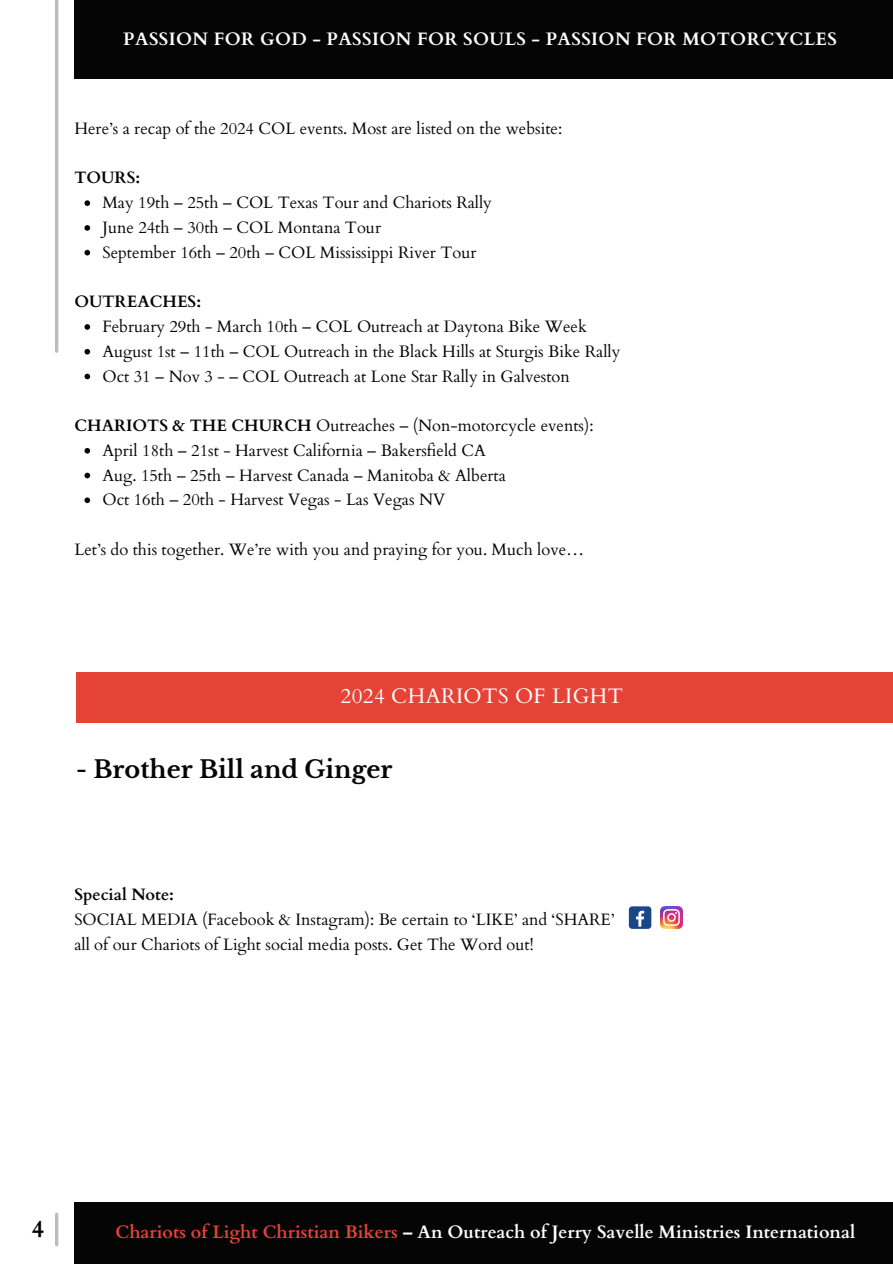
<style>
.page{position:relative;width:893px;height:1264px;background:#fff}
.page>*{position:absolute;margin:0;border:0;box-sizing:border-box;transform-origin:0 0}
.t1{font:700 24px "Libre Baskerville";color:#060506}
.t2{font:700 24px "Cardo";color:#000}
.t3{font:21px "Cardo";letter-spacing:.02em;color:#fff}
.t4{font:700 18px "Cardo";color:#fff}
.t5{font:700 18px "Cardo";letter-spacing:.02em;color:#fff}
.t6{font:16.5px "Cardo";color:#060506}
.t7{font:700 16.5px "Cardo";color:#060506}
.s1{font-weight:700}
.s2{color:#e64337}
</style>
<div class="page">
<div style="left:74px;top:0;width:818px;height:78px;background:#060506"></div>
<hr style="left:55px;top:0;width:3px;height:351px;background:#bbbdbe">
<div style="left:74px;top:1202px;width:818px;height:61px;background:#060506"></div>
<hr style="left:55px;top:1214px;width:3px;height:30px;background:#bbbdbe">
<svg style="left:84px;top:200px;width:6px;height:6px"></svg>
<svg style="left:84px;top:225px;width:6px;height:6px"></svg>
<svg style="left:84px;top:250px;width:6px;height:5px"></svg>
<svg style="left:84px;top:324px;width:6px;height:6px"></svg>
<svg style="left:84px;top:349px;width:6px;height:5px"></svg>
<svg style="left:84px;top:373px;width:6px;height:6px"></svg>
<svg style="left:84px;top:448px;width:6px;height:5px"></svg>
<svg style="left:84px;top:472px;width:6px;height:6px"></svg>
<svg style="left:84px;top:497px;width:6px;height:6px"></svg>
<div style="left:76px;top:672px;width:816px;height:50px;background:#e64337"></div>
<div style="left:628px;top:906px;width:23px;height:22px;background:#1a4789;border-radius:3px"></div>
<svg style="left:636px;top:910px;width:8px;height:16px"></svg>
<img style="left:660px;top:906px;width:22px;height:22px">
<p class="t5" style="left:123px;top:27px;width:715px">PASSION FOR GOD - PASSION FOR SOULS - PASSION FOR MOTORCYCLES</p>
<h3 class="t6" style="left:74px;top:118px;width:489px">Here’s a recap of the 2024 COL events. Most are listed on the website:</h3>
<p class="t7" style="left:74px;top:167px;width:67px">TOURS:</p>
<p class="t6" style="left:102px;top:192px;width:391px">May 19th – 25th – COL Texas Tour and Chariots Rally</p>
<p class="t6" style="left:102px;top:217px;width:280px">June 24th – 30th – COL Montana Tour</p>
<h3 class="t6" style="left:102px;top:241px;width:375px">September 16th – 20th – COL Mississippi River Tour</h3>
<p class="t7" style="left:74px;top:291px;width:128px">OUTREACHES:</p>
<p class="t6" style="left:102px;top:316px;width:486px">February 29th - March 10th – COL Outreach at Daytona Bike Week</p>
<p class="t6" style="left:102px;top:340px;width:519px">August 1st – 11th – COL Outreach in the Black Hills at Sturgis Bike Rally</p>
<p class="t6" style="left:102px;top:365px;width:469px">Oct 31 – Nov 3 - – COL Outreach at Lone Star Rally in Galveston</p>
<p class="t6" style="left:74px;top:415px;width:520px"><span class="s1">CHARIOTS &amp; THE CHURCH</span> Outreaches – (Non-motorcycle events):</p>
<p class="t6" style="left:102px;top:439px;width:385px">April 18th – 21st - Harvest California – Bakersfield CA</p>
<p class="t6" style="left:102px;top:464px;width:405px">Aug. 15th – 25th – Harvest Canada – Manitoba &amp; Alberta</p>
<p class="t6" style="left:102px;top:489px;width:344px">Oct 16th – 20th - Harvest Vegas - Las Vegas NV</p>
<h2 class="t6" style="left:74px;top:538px;width:511px">Let’s do this together. We’re with you and praying for you. Much love…</h2>
<p class="t3" style="left:340px;top:682px;width:284px">2024 CHARIOTS OF LIGHT</p>
<p class="t1" style="left:76px;top:754px;width:318px">- Brother Bill and Ginger</p>
<p class="t7" style="left:74px;top:883px;width:101px">Special Note:</p>
<p class="t6" style="left:74px;top:908px;width:541px">SOCIAL MEDIA (Facebook &amp; Instagram): Be certain to ‘LIKE’ and ‘SHARE’</p>
<p class="t6" style="left:74px;top:933px;width:461px">all of our Chariots of Light social media posts. Get The Word out!</p>
<h3 class="t2" style="left:32px;top:1212px;width:14px">4</h3>
<h1 class="t4" style="left:115px;top:1220px;width:741px"><span class="s2">Chariots of Light Christian Bikers</span> – An Outreach of Jerry Savelle Ministries International</h1>
</div>
